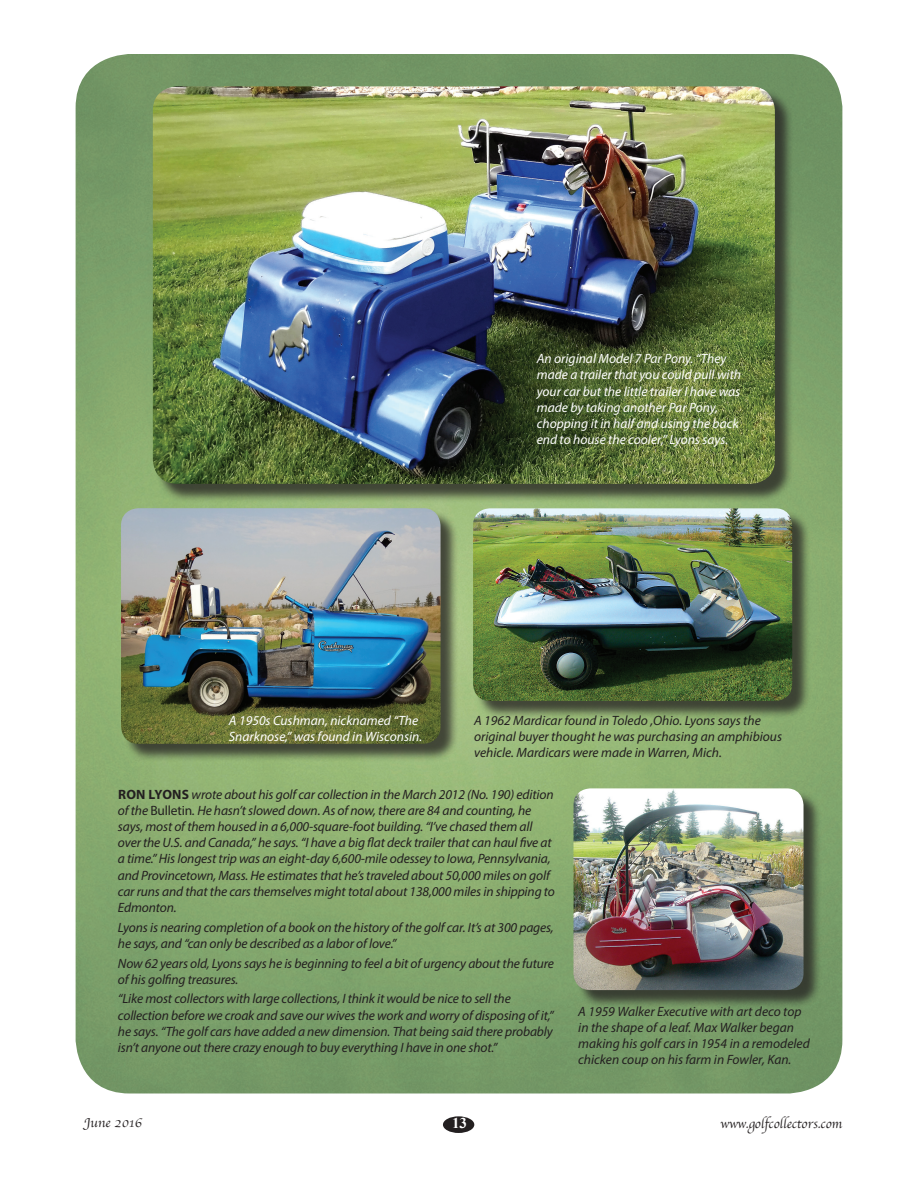
<style>
.page{position:relative;width:918px;height:1188px;background:#fff}
.page>*{position:absolute;margin:0;border:0;box-sizing:border-box;transform-origin:0 0}
.t1{font:700 15px "Times New Roman";color:#fff}
.t2{font:italic 13.5px/16.2px "Myriad Pro";letter-spacing:-.01em;color:#231f20}
.t3{font:italic 13.5px/16.2px "Myriad Pro";color:#fff}
.t4{font:13.5px "Apple Chancery";color:#231f20}
.s1{font-weight:700;font-style:normal}
.s2{font-style:normal}
</style>
<div class="page">
<div style="left:443px;top:1116px;width:31px;height:17px;background:#231f20;border-radius:50%"></div>
<img style="left:76px;top:54px;width:766px;height:1040px">
<div style="left:155px;top:89px;width:638px;height:414px;background:#231f20;opacity:.75"></div>
<img style="left:153px;top:86px;width:622px;height:398px">
<div style="left:123px;top:510px;width:336px;height:253px;background:#231f20;opacity:.75"></div>
<img style="left:121px;top:508px;width:320px;height:236px">
<div style="left:475px;top:511px;width:336px;height:209px;background:#231f20;opacity:.75"></div>
<img style="left:473px;top:508px;width:319px;height:193px">
<div style="left:576px;top:791px;width:246px;height:218px;background:#231f20;opacity:.75"></div>
<img style="left:573px;top:788px;width:231px;height:202px">
<p class="t3" style="left:537px;top:350px;width:206px">An original Model 7 Par Pony. “They made a trailer that you could pull with your car but the little trailer I have was made by taking another Par Pony, chopping it in half and using the back end to house the cooler,” Lyons says.</p>
<p class="t3" style="left:229px;top:712px;width:195px">A 1950s Cushman, nicknamed “The<br>Snarknose,” was found in Wisconsin.</p>
<p class="t2" style="left:474px;top:712px;width:310px">A 1962 Mardicar found in Toledo ,Ohio. Lyons says the original buyer thought he was purchasing an amphibious vehicle. Mardicars were made in Warren, Mich.</p>
<p class="t2" style="left:118px;top:786px;width:439px"><span class="s1">RO N LYO NS</span> wrote about his golf car collection in the March 2012 (No. 190) edition of the <span class="s2">Bulletin</span>. He hasn’t slowed down. As of now, there are 84 and counting, he says, most of them housed in a 6,000-square-foot building. “I’ve chased them all over the U.S. and Canada,” he says. “I have a big flat deck trailer that can haul five at a time.” His longest trip was an eight-day 6,600-mile odessey to Iowa, Pennsylvania, and Provincetown, Mass. He estimates that he’s traveled about 50,000 miles on golf car runs and that the cars themselves might total about 138,000 miles in shipping to Edmonton.</p>
<p class="t2" style="left:118px;top:919px;width:437px">Lyons is nearing completion of a book on the history of the golf car. It’s at 300 pages, he says, and “can only be described as a labor of love.”</p>
<p class="t2" style="left:118px;top:955px;width:437px">Now 62 years old, Lyons says he is beginning to feel a bit of urgency about the future of his golfing treasures.</p>
<p class="t2" style="left:118px;top:991px;width:437px">“Like most collectors with large collections, I think it would be nice to sell the collection before we croak and save our wives the work and worry of disposing of it,” he says. “The golf cars have added a new dimension. That being said there probably isn’t anyone out there crazy enough to buy everything I have in one shot.”</p>
<p class="t2" style="left:578px;top:1003px;width:233px">A 1959 Walker Executive with art deco top in the shape of a leaf. Max Walker began making his golf cars in 1954 in a remodeled chicken coup on his farm in Fowler, Kan.</p>
<p class="t4" style="left:84px;top:1112px;width:60px">June 2016</p>
<p class="t1" style="left:452px;top:1112px;width:16px">13</p>
<p class="t4" style="left:721px;top:1113px;width:123px">www.golfcollectors.com</p>
</div>
